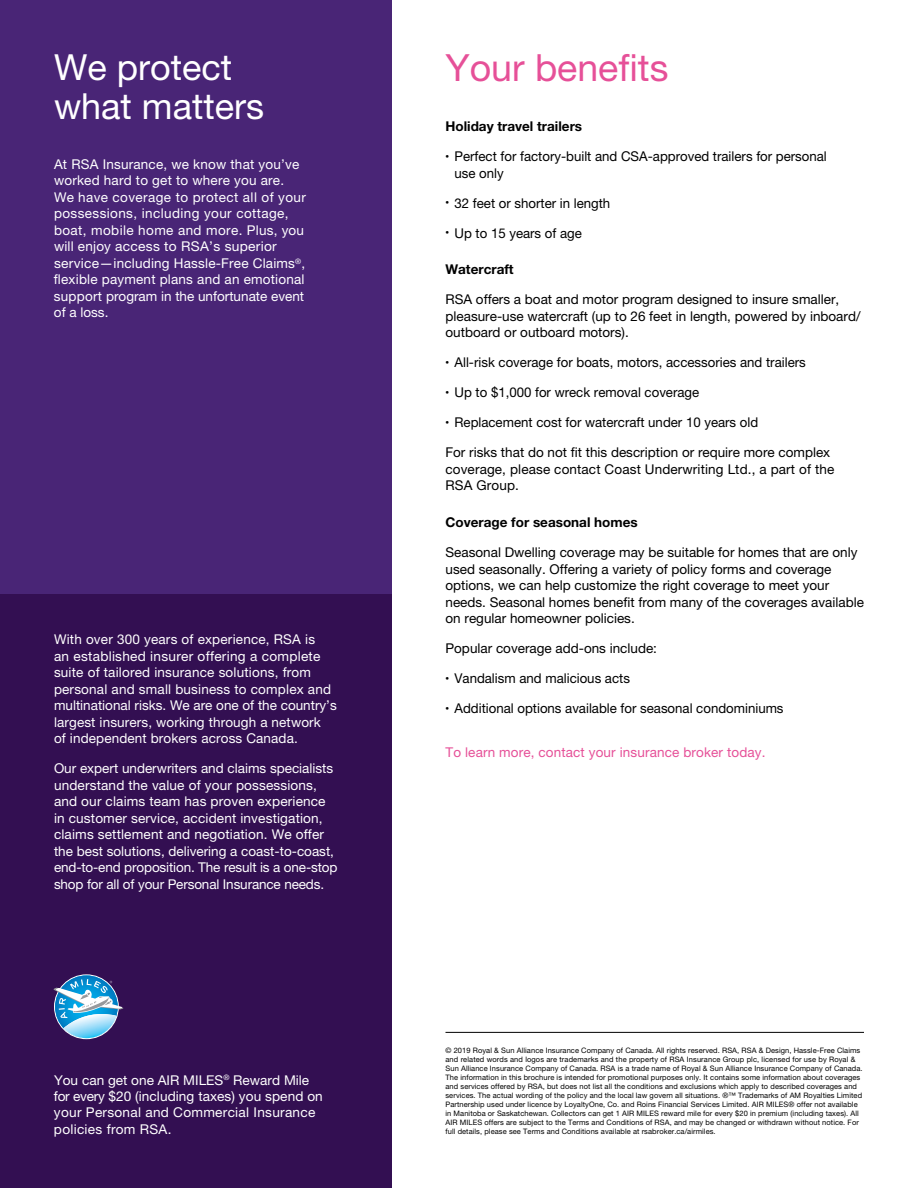
<style>
.page{position:relative;width:918px;height:1188px;background:#fff}
.page>*{position:absolute;margin:0;border:0;box-sizing:border-box;transform-origin:0 0}
.t1{font:37.5px "Helvetica Neue LT Pro";color:#e65098}
.t2{font:36px/39px "Helvetica Neue LT Pro";color:#fff}
.t3{font:13.5px/16.5px "Helvetica Neue LT Pro";letter-spacing:.01em;color:#fff}
.t4{font:13.5px/16.5px "Helvetica Neue LT Pro";color:#000}
.t5{font:700 13.5px "Helvetica Neue LT Pro";color:#000}
.t6{font:13.5px "Helvetica Neue LT Pro";letter-spacing:.01em;color:#e65098}
.t7{font:7.5px/9px "Helvetica Neue LT Pro";letter-spacing:.01em;color:#000}
</style>
<div class="page">
<div style="left:0;top:0;width:392px;height:1188px;background:#330f52"></div>
<div style="left:0;top:0;width:392px;height:594px;background:#492576"></div>
<svg style="left:55px;top:975px;width:63px;height:63px"></svg>
<svg style="left:53px;top:979px;width:71px;height:59px"></svg>
<hr style="left:446px;top:1032px;width:418px;height:1px;background:#000">
<p class="t2" style="left:54px;top:47px;width:212px">We protect what matters</p>
<p class="t3" style="left:54px;top:156px;width:254px">At RSA Insurance, we know that you’ve worked hard to get to where you are.<br>We have coverage to protect all of your possessions, including your cottage, boat, mobile home and more. Plus, you will enjoy access to RSA’s superior service—including Hassle-Free Claims<sup>®</sup>, flexible payment plans and an emotional support program in the unfortunate event of a loss.</p>
<p class="t3" style="left:54px;top:631px;width:284px">With over 300 years of experience, RSA is<br>an established insurer offering a complete suite of tailored insurance solutions, from personal and small business to complex and multinational risks. We are one of the country’s largest insurers, working through a network<br>of independent brokers across Canada.</p>
<p class="t3" style="left:54px;top:760px;width:285px">Our expert underwriters and claims specialists understand the value of your possessions, and our claims team has proven experience in customer service, accident investigation, claims settlement and negotiation. We offer the best solutions, delivering a coast-to-coast, end-to-end proposition. The result is a one-stop shop for all of your Personal Insurance needs.</p>
<p class="t3" style="left:54px;top:1071px;width:270px">You can get one AIR MILES<sup>®</sup> Reward Mile for every $20 (including taxes) you spend on your Personal and Commercial Insurance policies from RSA.</p>
<p class="t1" style="left:446px;top:45px;width:224px">Your benefits</p>
<p class="t5" style="left:446px;top:118px;width:138px">Holiday travel trailers</p>
<p class="t4" style="left:454px;top:148px;width:374px;text-indent:-9px"><sup>•</sup> Perfect for factory-built and CSA-approved trailers for personal use only</p>
<p class="t4" style="left:446px;top:194px;width:166px"><sup>•</sup> 32 feet or shorter in length</p>
<p class="t4" style="left:446px;top:224px;width:138px"><sup>•</sup> Up to 15 years of age</p>
<p class="t5" style="left:446px;top:261px;width:70px">Watercraft</p>
<p class="t4" style="left:446px;top:291px;width:417px">RSA offers a boat and motor program designed to insure smaller, pleasure-use watercraft (up to 26 feet in length, powered by inboard/ outboard or outboard motors).</p>
<p class="t4" style="left:446px;top:354px;width:362px"><sup>•</sup> All-risk coverage for boats, motors, accessories and trailers</p>
<p class="t4" style="left:446px;top:384px;width:255px"><sup>•</sup> Up to $1,000 for wreck removal coverage</p>
<p class="t4" style="left:446px;top:414px;width:314px"><sup>•</sup> Replacement cost for watercraft under 10 years old</p>
<p class="t4" style="left:446px;top:444px;width:390px">For risks that do not fit this description or require more complex coverage, please contact Coast Underwriting Ltd., a part of the<br>RSA Group.</p>
<p class="t5" style="left:446px;top:514px;width:194px">Coverage for seasonal homes</p>
<p class="t4" style="left:446px;top:544px;width:420px">Seasonal Dwelling coverage may be suitable for homes that are only used seasonally. Offering a variety of policy forms and coverage options, we can help customize the right coverage to meet your needs. Seasonal homes benefit from many of the coverages available on regular homeowner policies.</p>
<p class="t4" style="left:446px;top:640px;width:213px">Popular coverage add-ons include:</p>
<p class="t4" style="left:446px;top:670px;width:186px"><sup>•</sup> Vandalism and malicious acts</p>
<p class="t4" style="left:446px;top:700px;width:340px"><sup>•</sup> Additional options available for seasonal condominiums</p>
<p class="t6" style="left:446px;top:744px;width:322px">To learn more, contact your insurance broker today.</p>
<p class="t7" style="left:446px;top:1046px;width:419px">© 2019 Royal &amp; Sun Alliance Insurance Company of Canada. All rights reserved. RSA, RSA &amp; Design, Hassle-Free Claims and related words and logos are trademarks and the property of RSA Insurance Group plc, licensed for use by Royal &amp; Sun Alliance Insurance Company of Canada. RSA is a trade name of Royal &amp; Sun Alliance Insurance Company of Canada.<br>The information in this brochure is intended for promotional purposes only. It contains some information about coverages and services offered by RSA, but does not list all the conditions and exclusions which apply to described coverages and services. The actual wording of the policy and the local law govern all situations. ®™ Trademarks of AM Royalties Limited Partnership used under licence by LoyaltyOne, Co. and Roins Financial Services Limited. AIR MILES® offer not available in Manitoba or Saskatchewan. Collectors can get 1 AIR MILES reward mile for every $20 in premium (including taxes). All AIR MILES offers are subject to the Terms and Conditions of RSA, and may be changed or withdrawn without notice. For full details, please see Terms and Conditions available at rsabroker.ca/airmiles.</p>
</div>
